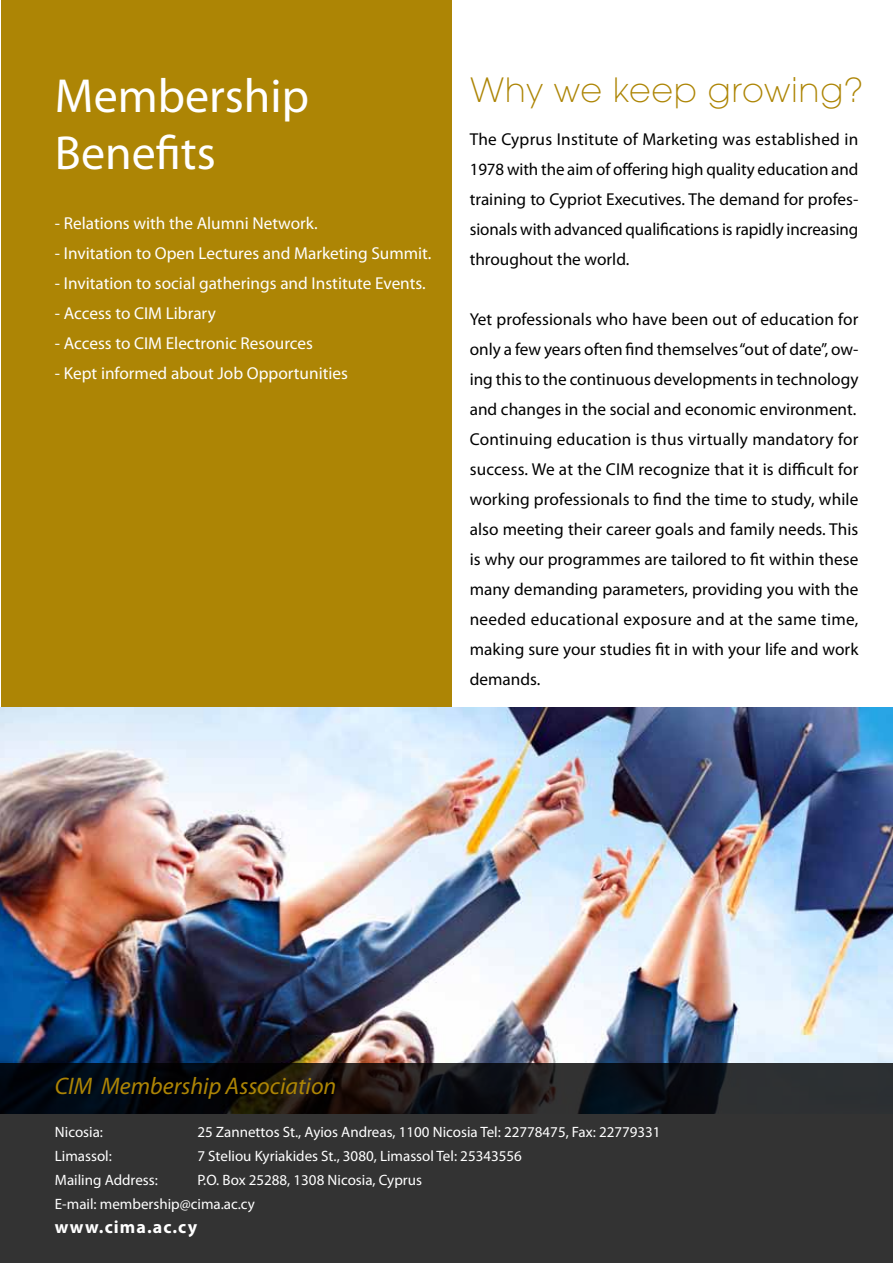
<style>
.page{position:relative;width:893px;height:1263px;background:#fff}
.page>*{position:absolute;margin:0;border:0;box-sizing:border-box;transform-origin:0 0}
.t1{font:48px/57.6px "Myriad Pro";color:#fff}
.t2{font:300 33px "Art Avanti";color:#ad8505}
.t3{font:italic 24px "Myriad Pro";color:#ad8505}
.t4{font:700 18px "Myriad Pro";letter-spacing:.06em;color:#fff}
.t5{font:17.25px/30px "Myriad Pro";color:#000;text-align:justify}
.t6{font:17.25px "Myriad Pro";color:#fff}
.t7{font:15px/24px "Myriad Pro";color:#fff}
</style>
<div class="page">
<div style="left:1px;top:0;width:451px;height:873px;background:#ad8505"></div>
<img style="left:0;top:708px;width:893px;height:405px">
<svg style="left:1px;top:1063px;width:892px;height:200px;background:#2b2b2c"></svg>
<h1 class="t1" style="left:55px;top:66px;width:256px">Membership<br>Benefits</h1>
<p class="t6" style="left:55px;top:213px;width:264px">- Relations with the Alumni Network.</p>
<p class="t6" style="left:55px;top:243px;width:378px">- Invitation to Open Lectures and Marketing Summit.</p>
<p class="t6" style="left:55px;top:273px;width:372px">- Invitation to social gatherings and Institute Events.</p>
<p class="t6" style="left:55px;top:303px;width:162px">- Access to CIM Library</p>
<p class="t6" style="left:55px;top:333px;width:260px">- Access to CIM Electronic Resources</p>
<p class="t6" style="left:55px;top:363px;width:295px">- Kept informed about Job Opportunities</p>
<h2 class="t2" style="left:470px;top:73px;width:394px">Why we keep growing?</h2>
<p class="t5" style="left:470px;top:124px;width:390px">The Cyprus Institute of Marketing was established in 1978 with the aim of offering high quality education and training to Cypriot Executives. The demand for profes&shy;sionals with advanced qualifications is rapidly increasing throughout the world.</p>
<p class="t5" style="left:470px;top:304px;width:390px;text-align:left">Yet professionals who have been out of education for only a few years often find themselves“out of date”, ow&shy;ing this to the continuous developments in technology and changes in the social and economic environment.<br>Continuing education is thus virtually mandatory for success. We at the CIM recognize that it is difficult for working professionals to find the time to study, while also meeting their career goals and family needs. This is why our programmes are tailored to fit within these many demanding parameters, providing you with the needed educational exposure and at the same time, making sure your studies fit in with your life and work demands.</p>
<h3 class="t3" style="left:55px;top:1071px;width:283px">CIM Membership Association</h3>
<p class="t7" style="left:55px;top:1120px;width:50px">Nicosia:</p>
<p class="t7" style="left:197px;top:1120px;width:465px">25 Zannettos St., Ayios Andreas, 1100 Nicosia Tel: 22778475, Fax: 22779331</p>
<p class="t7" style="left:55px;top:1144px;width:59px">Limassol:</p>
<p class="t7" style="left:197px;top:1144px;width:326px">7 Steliou Kyriakides St., 3080, Limassol Tel: 25343556</p>
<p class="t7" style="left:55px;top:1168px;width:105px">Mailing Address:</p>
<p class="t7" style="left:55px;top:1168px;width:369px;text-indent:143px">P.O. Box 25288, 1308 Nicosia, Cyprus<br>E-mail: membership@cima.ac.cy</p>
<p class="t4" style="left:55px;top:1215px;width:144px">www.cima.ac.cy</p>
</div>
